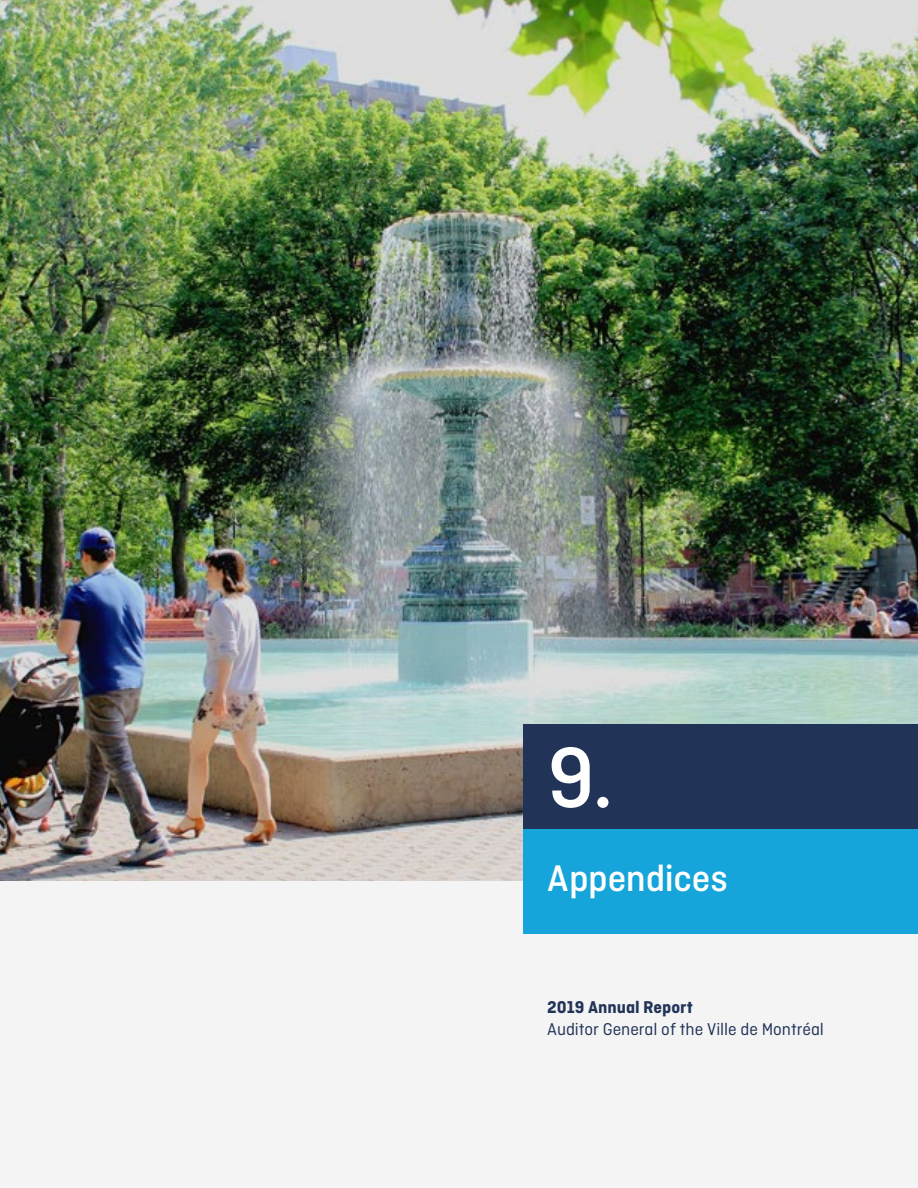
<style>
.page{position:relative;width:918px;height:1188px;background:#fff}
.page>*{position:absolute;margin:0;border:0;box-sizing:border-box;transform-origin:0 0}
.t1{font:500 90px "Ciutadella";color:#fff}
.t2{font:500 39px "Ciutadella";letter-spacing:-.005em;color:#fff}
.t3{font:18px "Ciutadella";color:#213458}
.t4{font:700 18px "Ciutadella";color:#213458}
</style>
<div class="page">
<img style="left:0;top:0;width:918px;height:881px">
<div style="left:0;top:881px;width:918px;height:307px;background:#f5f4f4"></div>
<div style="left:523px;top:724px;width:395px;height:105px;background:#213458"></div>
<div style="left:523px;top:829px;width:395px;height:105px;background:#15a5da"></div>
<h1 class="t1" style="left:547px;top:727px;width:67px">9.</h1>
<h2 class="t2" style="left:547px;top:857px;width:182px">Appendices</h2>
<p class="t4" style="left:547px;top:997px;width:147px">2019 Annual Report</p>
<p class="t3" style="left:547px;top:1019px;width:278px">Auditor General of the Ville de Montréal</p>
</div>
